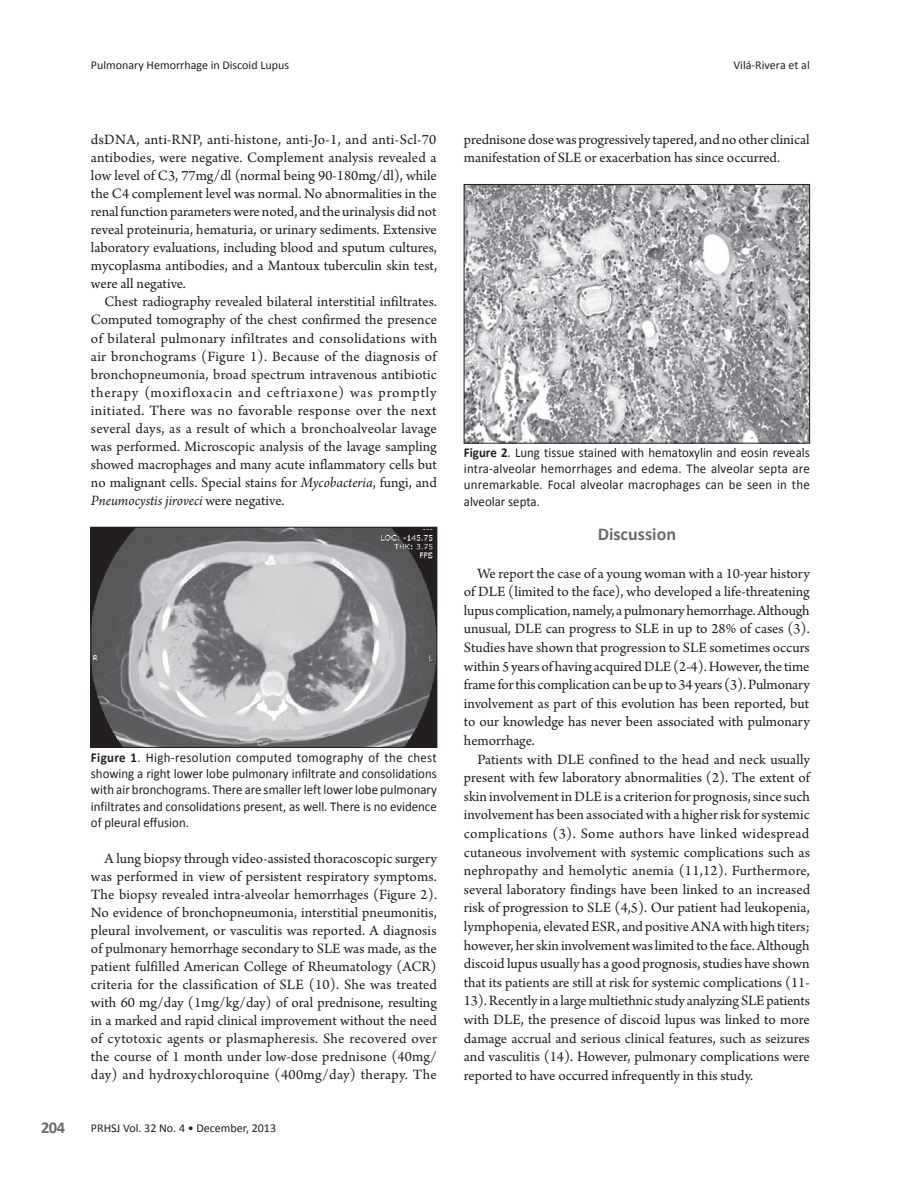
<style>
.page{position:relative;width:917px;height:1187px;background:#fff}
.page>*{position:absolute;margin:0;border:0;box-sizing:border-box;transform-origin:0 0}
.t1{font:700 18px "Calibri";color:#6c6d70}
.t2{font:700 16.5px "Calibri";color:#6c6d70}
.t3{font:15px/18px "Arno Pro";color:#231f20;text-align:justify}
.t4{font:13.5px/16.2px "Calibri";color:#231f20;text-align:justify;scale:.95 1}
.t5{font:12px "Calibri";color:#231f20}
.s1{font-style:italic}
.s2{font-weight:700}
</style>
<div class="page">
<img style="left:93px;top:528px;width:342px;height:217px">
<div style="left:91px;top:526px;width:346px;height:221px;border:1px solid #231f20"></div>
<img style="left:465px;top:186px;width:342px;height:255px">
<div style="left:463px;top:184px;width:346px;height:259px;border:1px solid #231f20"></div>
<p class="t5" style="left:91px;top:57px;width:199px">Pulmonary Hemorrhage in Discoid Lupus</p>
<p class="t3" style="left:91px;top:132px;width:347px">dsDNA, anti-RNP, anti-histone, anti-Jo-1, and anti-Scl-70 antibodies, were negative. Complement analysis revealed a low level of C3, 77mg/dl (normal being 90-180mg/dl), while the C4 complement level was normal. No abnormalities in the renal function parameters were noted, and the urinalysis did not reveal proteinuria, hematuria, or urinary sediments. Extensive laboratory evaluations, including blood and sputum cultures, mycoplasma antibodies, and a Mantoux tuberculin skin test, were all negative.</p>
<p class="t3" style="left:91px;top:294px;width:347px;text-indent:14px">Chest radiography revealed bilateral interstitial infiltrates.<br>Computed tomography of the chest confirmed the presence of bilateral pulmonary infiltrates and consolidations with air bronchograms (Figure 1). Because of the diagnosis of bronchopneumonia, broad spectrum intravenous antibiotic therapy (moxifloxacin and ceftriaxone) was promptly initiated. There was no favorable response over the next several days, as a result of which a bronchoalveolar lavage was performed. Microscopic analysis of the lavage sampling showed macrophages and many acute inflammatory cells but no malignant cells. Special stains for <span class="s1">Mycobacteria</span>, fungi, and <span class="s1">Pneumocystis jiroveci</span> were negative.</p>
<p class="t4" style="left:91px;top:749px;width:365px"><span class="s2">Figure 1</span>. High-resolution computed tomography of the chest showing a right lower lobe pulmonary infiltrate and consolidations with air bronchograms. There are smaller left lower lobe pulmonary infiltrates and consolidations present, as well. There is no evidence of pleural effusion.</p>
<p class="t3" style="left:91px;top:850px;width:347px;text-indent:14px">A lung biopsy through video-assisted thoracoscopic surgery was performed in view of persistent respiratory symptoms.<br>The biopsy revealed intra-alveolar hemorrhages (Figure 2).<br>No evidence of bronchopneumonia, interstitial pneumonitis, pleural involvement, or vasculitis was reported. A diagnosis of pulmonary hemorrhage secondary to SLE was made, as the patient fulfilled American College of Rheumatology (ACR) criteria for the classification of SLE (10). She was treated with 60 mg/day (1mg/kg/day) of oral prednisone, resulting in a marked and rapid clinical improvement without the need of cytotoxic agents or plasmapheresis. She recovered over the course of 1 month under low-dose prednisone (40mg/ day) and hydroxychloroquine (400mg/day) therapy. The</p>
<p class="t2" style="left:41px;top:1116px;width:26px">204</p>
<p class="t5" style="left:91px;top:1119px;width:186px">PRHSJ Vol. 32 No. 4 • December, 2013</p>
<p class="t5" style="left:733px;top:57px;width:78px">Vilá-Rivera et al</p>
<p class="t3" style="left:463px;top:132px;width:347px">prednisone dose was progressively tapered, and no other clinical manifestation of SLE or exacerbation has since occurred.</p>
<p class="t4" style="left:464px;top:444px;width:365px"><span class="s2">Figure 2</span>. Lung tissue stained with hematoxylin and eosin reveals intra-alveolar hemorrhages and edema. The alveolar septa are unremarkable. Focal alveolar macrophages can be seen in the alveolar septa.</p>
<p class="t1" style="left:597px;top:523px;width:80px">Discussion</p>
<p class="t3" style="left:464px;top:564px;width:347px;line-height:18.6px;text-indent:14px">We report the case of a young woman with a 10-year history of DLE (limited to the face), who developed a life-threatening lupus complication, namely, a pulmonary hemorrhage. Although unusual, DLE can progress to SLE in up to 28% of cases (3).<br>Studies have shown that progression to SLE sometimes occurs within 5 years of having acquired DLE (2-4). However, the time frame for this complication can be up to 34 years (3). Pulmonary involvement as part of this evolution has been reported, but to our knowledge has never been associated with pulmonary hemorrhage.</p>
<p class="t3" style="left:464px;top:750px;width:347px;line-height:18.6px;text-indent:14px">Patients with DLE confined to the head and neck usually present with few laboratory abnormalities (2). The extent of skin involvement in DLE is a criterion for prognosis, since such involvement has been associated with a higher risk for systemic complications (3). Some authors have linked widespread cutaneous involvement with systemic complications such as nephropathy and hemolytic anemia (11,12). Furthermore, several laboratory findings have been linked to an increased risk of progression to SLE (4,5). Our patient had leukopenia, lymphopenia, elevated ESR, and positive ANA with high titers; however, her skin involvement was limited to the face. Although discoid lupus usually has a good prognosis, studies have shown that its patients are still at risk for systemic complications (11- 13). Recently in a large multiethnic study analyzing SLE patients with DLE, the presence of discoid lupus was linked to more damage accrual and serious clinical features, such as seizures and vasculitis (14). However, pulmonary complications were reported to have occurred infrequently in this study.</p>
</div>
